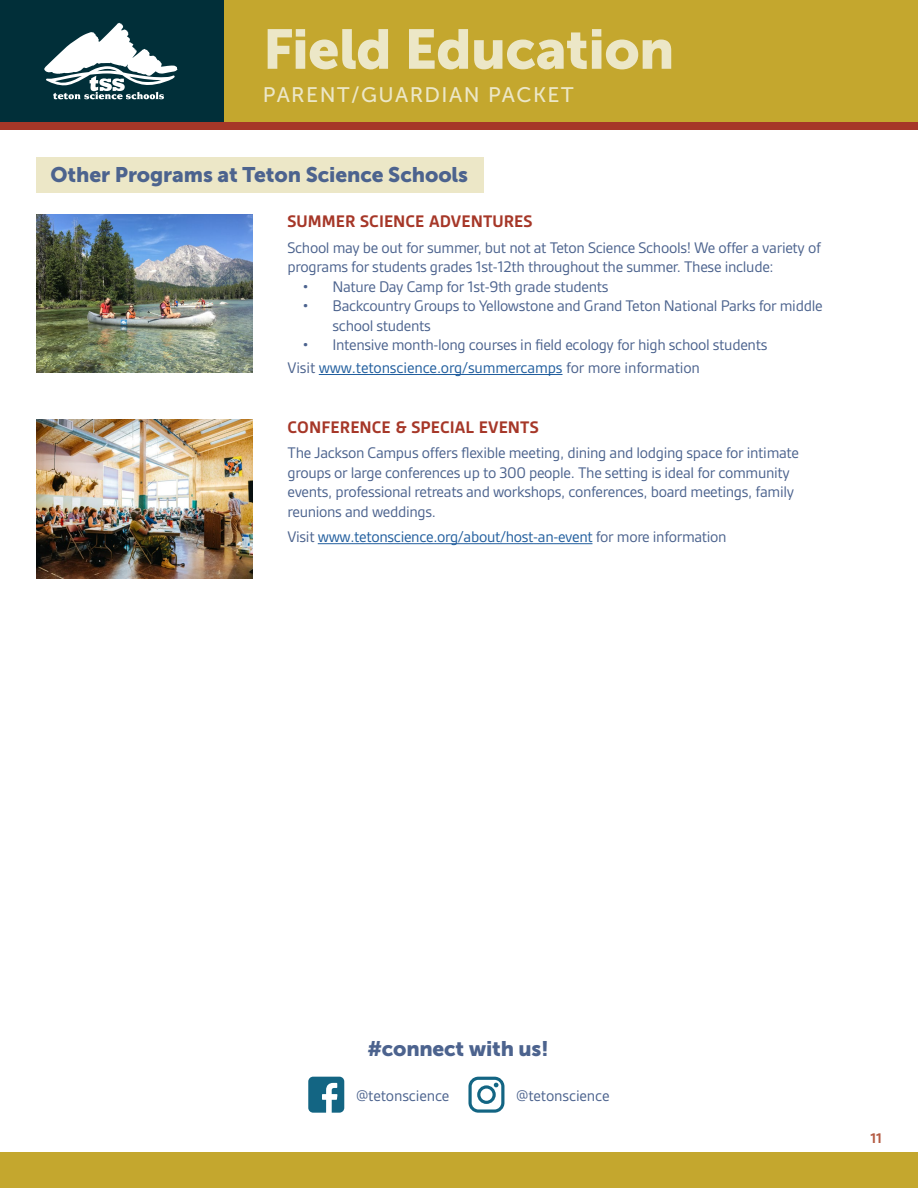
<style>
.page{position:relative;width:918px;height:1188px;background:#fff}
.page>*{position:absolute;margin:0;border:0;box-sizing:border-box;transform-origin:0 0}
.t1{font:55.5px "Museo Sans 900";letter-spacing:-.01em;color:#ece7c7}
.t2{font:21px "Museo Sans 900";letter-spacing:-.005em;color:#4c638e}
.t3{font:21px "Museo Sans 500";letter-spacing:.07em;color:#ece7c7}
.t4{font:700 18px "Gesta";letter-spacing:.005em;color:#a63728}
.t5{font:16.5px/19.5px "Gesta";letter-spacing:-.02em;color:#4c638e}
.t6{font:16.5px "Gesta";letter-spacing:-.02em;color:#215e9e}
.t7{font:700 15px "Gesta";color:#b45b43}
.s1{color:#215e9e}
.s2{color:#4c638e}
</style>
<div class="page">
<div style="left:0;top:7px;width:918px;height:123px;background:#a63728"></div>
<div style="left:224px;top:0;width:694px;height:122px;background:#c4a72e"></div>
<div style="left:0;top:0;width:224px;height:122px;background:#012f39"></div>
<svg style="left:44px;top:23px;width:133px;height:76px"></svg>
<div style="left:0;top:1152px;width:918px;height:36px;background:#c4a72e"></div>
<hr style="left:319px;top:374px;width:244px;height:1px;background:#215e9e">
<hr style="left:318px;top:543px;width:274px;height:1px;background:#215e9e">
<img style="left:36px;top:214px;width:216px;height:159px">
<img style="left:36px;top:419px;width:216px;height:159px">
<div style="left:36px;top:157px;width:447px;height:36px;background:#ece7c7"></div>
<svg style="left:308px;top:1077px;width:36px;height:36px"></svg>
<svg style="left:468px;top:1077px;width:36px;height:36px"></svg>
<h1 class="t1" style="left:263px;top:18px;width:413px">Field Education</h1>
<p class="t3" style="left:263px;top:83px;width:312px">PARENT/GUARDIAN PACKET</p>
<p class="t2" style="left:51px;top:162px;width:419px">Other Programs at Teton Science Schools</p>
<p class="t4" style="left:288px;top:211px;width:246px">SUMMER SCIENCE ADVENTURES</p>
<p class="t5" style="left:288px;top:238px;width:535px">School may be out for summer, but not at Teton Science Schools! We offer a variety of programs for students grades 1st-12th throughout the summer. These include:</p>
<p class="t5" style="left:303px;top:277px;width:308px">• Nature Day Camp for 1st-9th grade students</p>
<p class="t5" style="left:333px;top:296px;width:492px;text-indent:-30px">• Backcountry Groups to Yellowstone and Grand Teton National Parks for middle school students</p>
<p class="t5" style="left:288px;top:334px;width:481px;line-height:22.5px;text-indent:15px">• Intensive month-long courses in field ecology for high school students<br>Visit <span class="s1">www.tetonscience.org/summercamps</span> for more information</p>
<p class="t4" style="left:288px;top:417px;width:253px">CONFERENCE &amp; SPECIAL EVENTS</p>
<p class="t5" style="left:288px;top:443px;width:513px">The Jackson Campus offers flexible meeting, dining and lodging space for intimate groups or large conferences up to 300 people. The setting is ideal for community events, professional retreats and workshops, conferences, board meetings, family reunions and weddings.</p>
<p class="t6" style="left:288px;top:527px;width:441px"><span class="s2">Visit</span> www.tetonscience.org/about/host-an-event <span class="s2">for more information</span></p>
<p class="t2" style="left:367px;top:1037px;width:183px">#connect with us!</p>
<p class="t5" style="left:356px;top:1086px;width:95px">@tetonscience</p>
<p class="t5" style="left:516px;top:1086px;width:95px">@tetonscience</p>
<p class="t7" style="left:871px;top:1130px;width:13px">11</p>
</div>
